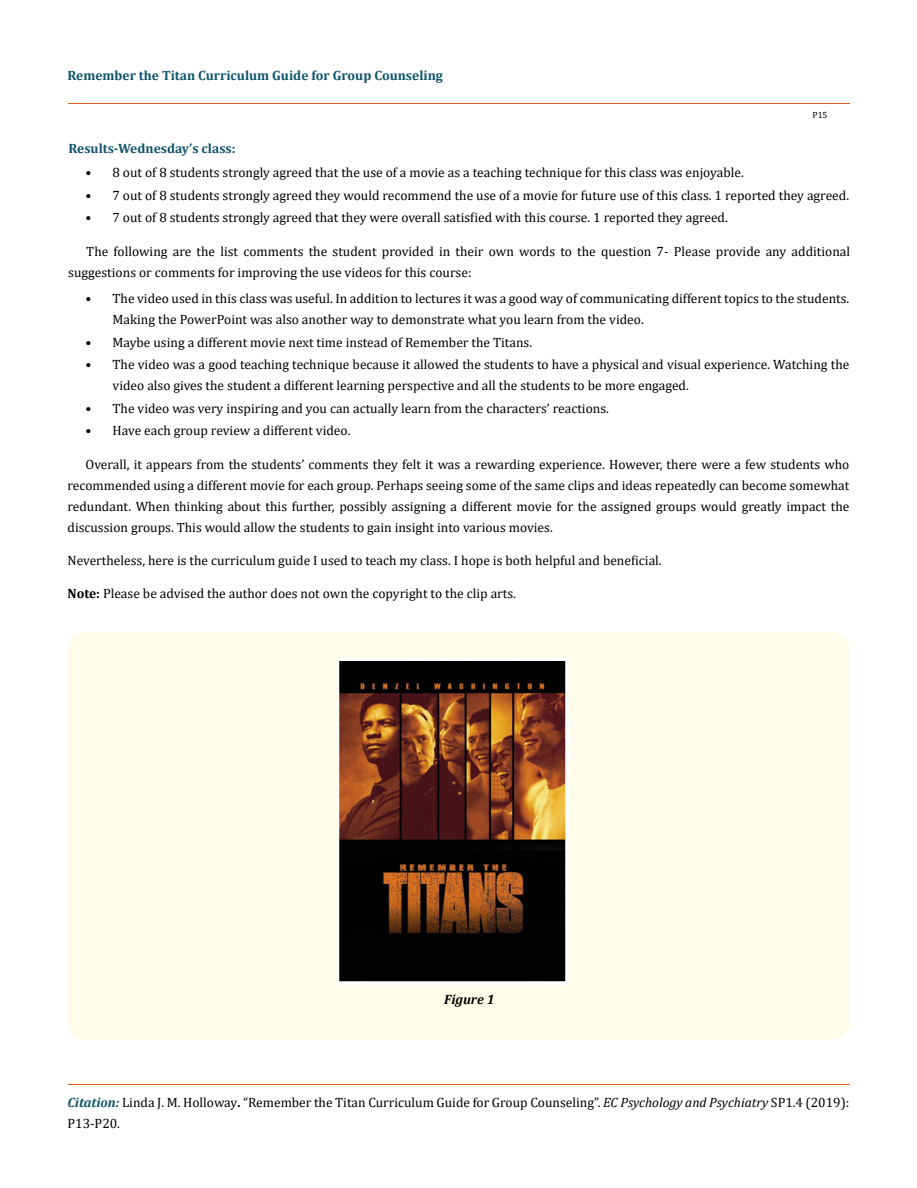
<style>
.page{position:relative;width:917px;height:1188px;background:#fff}
.page>*{position:absolute;margin:0;border:0;box-sizing:border-box;transform-origin:0 0}
.t1{font:13.5px/21px "Cambria";color:#000}
.t2{font:700 13.5px "Cambria";color:#0e546a}
.t3{font:italic 700 13.5px "Cambria";color:#000}
.t4{font:9px "Cambria";color:#000}
.s1{font-weight:700}
.s2{font-weight:700;font-style:italic;color:#0e546a}
.s3{font-style:italic}
</style>
<div class="page">
<hr style="left:68px;top:1084px;width:781px;height:1px;background:#e05d1a">
<hr style="left:68px;top:103px;width:781px;height:1px;background:#e05d1a">
<div style="left:67px;top:632px;width:782px;height:408px;background:#fffde9;border-radius:18px"></div>
<img style="left:338px;top:658px;width:230px;height:327px">
<p class="t2" style="left:67px;top:66px;width:377px">Remember the Titan Curriculum Guide for Group Counseling</p>
<p class="t4" style="left:812px;top:109px;width:17px">P15</p>
<p class="t2" style="left:69px;top:139px;width:168px">Results-Wednesday’s class:</p>
<p class="t1" style="left:85px;top:162px;width:659px">• 8 out of 8 students strongly agreed that the use of a movie as a teaching technique for this class was enjoyable.</p>
<p class="t1" style="left:85px;top:185px;width:765px">• 7 out of 8 students strongly agreed they would recommend the use of a movie for future use of this class. 1 reported they agreed.</p>
<p class="t1" style="left:85px;top:207px;width:644px">• 7 out of 8 students strongly agreed that they were overall satisfied with this course. 1 reported they agreed.</p>
<p class="t1" style="left:68px;top:241px;width:783px;text-indent:18px">The following are the list comments the student provided in their own words to the question 7- Please provide any additional suggestions or comments for improving the use videos for this course:</p>
<p class="t1" style="left:112px;top:288px;width:738px;text-indent:-27px">• The video used in this class was useful. In addition to lectures it was a good way of communicating different topics to the students.<br>Making the PowerPoint was also another way to demonstrate what you learn from the video.</p>
<p class="t1" style="left:85px;top:332px;width:448px">• Maybe using a different movie next time instead of Remember the Titans.</p>
<p class="t1" style="left:112px;top:354px;width:738px;text-indent:-27px">• The video was a good teaching technique because it allowed the students to have a physical and visual experience. Watching the video also gives the student a different learning perspective and all the students to be more engaged.</p>
<p class="t1" style="left:85px;top:398px;width:525px">• The video was very inspiring and you can actually learn from the characters’ reactions.</p>
<p class="t1" style="left:85px;top:420px;width:266px">• Have each group review a different video.</p>
<p class="t1" style="left:67px;top:453px;width:783px;text-align:justify;text-indent:18px">Overall, it appears from the students’ comments they felt it was a rewarding experience. However, there were a few students who recommended using a different movie for each group. Perhaps seeing some of the same clips and ideas repeatedly can become somewhat redundant. When thinking about this further, possibly assigning a different movie for the assigned groups would greatly impact the discussion groups. This would allow the students to gain insight into various movies.</p>
<p class="t1" style="left:67px;top:549px;width:595px">Nevertheless, here is the curriculum guide I used to teach my class. I hope is both helpful and beneficial.</p>
<p class="t1" style="left:67px;top:582px;width:450px"><span class="s1">Note:</span> Please be advised the author does not own the copyright to the clip arts.</p>
<p class="t3" style="left:444px;top:990px;width:52px">Figure 1</p>
<p class="t1" style="left:68px;top:1091px;width:783px"><span class="s2">Citation:</span> Linda J. M. Holloway<span class="s1">.</span> “Remember the Titan Curriculum Guide for Group Counseling”. <span class="s3">EC Psychology and Psychiatry</span> SP1.4 (2019):<br>P13-P20.</p>
</div>
